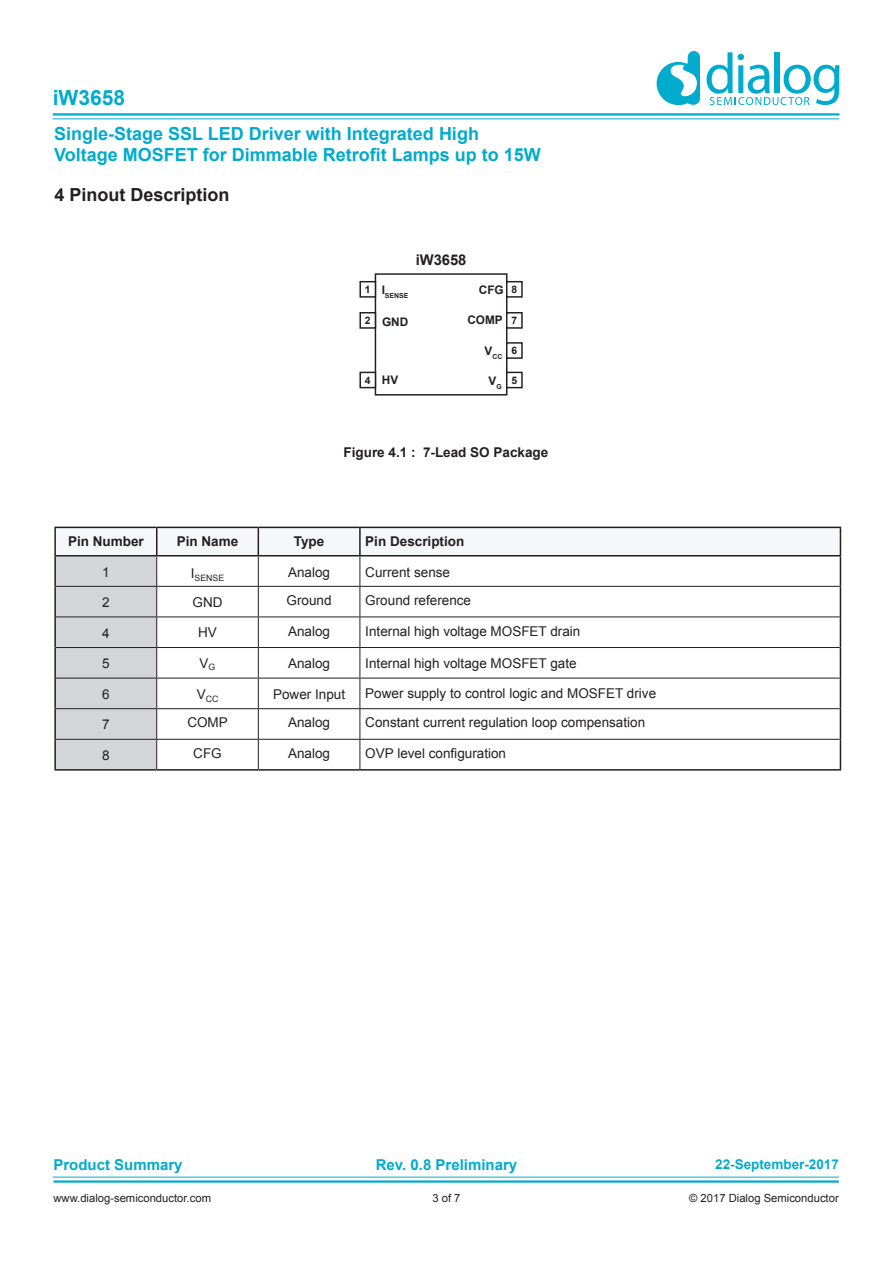
<style>
.page{position:relative;width:893px;height:1263px;background:#fff}
.page>*{position:absolute;margin:0;border:0;box-sizing:border-box;transform-origin:0 0}
.t1{font:700 21px "Arial";color:#00abcd}
.t2{font:700 18px/21.6px "Arial";color:#00abcd}
.t3{font:700 18px "Arial";color:#231f20}
.t4{font:700 15px "Arial";color:#00abcd}
.t5{font:700 14.7px "Arial";color:#231f20}
.Table_Left{font:13.5px "Arial";color:#231f20}
.Table_Head_02{font:700 13.5px "Arial";color:#231f20}
.Table_Center{font:13.5px "Arial";color:#231f20}
.Table_Body_Text{font:13.5px "Arial";color:#231f20}
.t6{font:700 13.5px "Arial";color:#00abcd}
.t7{font:700 11.85px "Arial";color:#231f20}
.t8{font:11.25px "Arial";color:#231f20}
.t9{font:700 10.35px "Arial";color:#231f20}
.Table_Center-2{font:8.7px "Arial";color:#231f20}
.t10{font:700 6.9px "Arial";color:#231f20}
</style>
<div class="page">
<hr style="left:53px;top:113px;width:786px;height:3px;background:#00abcd">
<hr style="left:53px;top:1180px;width:786px;height:3px;background:#00abcd">
<hr style="left:53px;top:118px;width:786px;height:1px;background:#00abcd">
<hr style="left:53px;top:1177px;width:786px;height:1px;background:#00abcd">
<svg style="left:657px;top:51px;width:43px;height:54px"></svg>
<svg style="left:706px;top:52px;width:133px;height:53px"></svg>
<hr style="left:54px;top:556px;width:2px;height:30px;background:#231f20">
<hr style="left:54px;top:586px;width:2px;height:31px;background:#231f20">
<hr style="left:54px;top:617px;width:2px;height:30px;background:#231f20">
<hr style="left:54px;top:678px;width:2px;height:31px;background:#231f20">
<hr style="left:54px;top:709px;width:2px;height:30px;background:#231f20">
<hr style="left:54px;top:739px;width:2px;height:30px;background:#231f20">
<hr style="left:54px;top:769px;width:103px;height:2px;background:#231f20">
<hr style="left:157px;top:769px;width:101px;height:2px;background:#231f20">
<hr style="left:258px;top:769px;width:102px;height:2px;background:#231f20">
<hr style="left:360px;top:769px;width:481px;height:2px;background:#231f20">
<hr style="left:54px;top:647px;width:2px;height:31px;background:#231f20">
<hr style="left:54px;top:527px;width:103px;height:1px;background:#231f20">
<hr style="left:54px;top:528px;width:2px;height:27px;background:#231f20">
<svg style="left:55px;top:527px;width:786px;height:243px"></svg>
<hr style="left:54px;top:555px;width:103px;height:1px;background:#231f20">
<hr style="left:157px;top:555px;width:101px;height:1px;background:#231f20">
<hr style="left:258px;top:555px;width:102px;height:1px;background:#231f20">
<hr style="left:360px;top:555px;width:481px;height:1px;background:#231f20">
<div style="left:375px;top:273px;width:132px;height:122px;border:1px solid #231f20"></div>
<div style="left:359px;top:281px;width:17px;height:17px;border:1px solid #231f20"></div>
<div style="left:359px;top:312px;width:17px;height:17px;border:1px solid #231f20"></div>
<div style="left:506px;top:312px;width:17px;height:17px;border:1px solid #231f20"></div>
<div style="left:506px;top:281px;width:17px;height:17px;border:1px solid #231f20"></div>
<div style="left:506px;top:342px;width:17px;height:17px;border:1px solid #231f20"></div>
<div style="left:359px;top:372px;width:17px;height:16px;border:1px solid #231f20"></div>
<div style="left:506px;top:372px;width:17px;height:16px;border:1px solid #231f20"></div>
<h1 class="t1" style="left:53px;top:84px;width:74px">iW3658</h1>
<h2 class="t2" style="left:54px;top:123px;width:488px">Single-Stage SSL LED Driver with Integrated High<br>Voltage MOSFET for Dimmable Retrofit Lamps up to 15W</h2>
<p class="t3" style="left:54px;top:182px;width:177px">4 Pinout Description</p>
<p class="t5" style="left:416px;top:250px;width:52px">iW3658</p>
<p class="t9" style="left:365px;top:282px;width:7px">1</p>
<p class="t9" style="left:365px;top:313px;width:7px">2</p>
<p class="t9" style="left:511px;top:313px;width:7px">7</p>
<p class="t9" style="left:511px;top:282px;width:7px">8</p>
<p class="t10" style="left:382px;top:291px;width:28px"><sup>I</sup>SENSE</p>
<p class="t7" style="left:479px;top:282px;width:26px">CFG</p>
<p class="t7" style="left:382px;top:313px;width:28px">GND</p>
<p class="t7" style="left:467px;top:312px;width:37px">COMP</p>
<p class="t10" style="left:484px;top:352px;width:19px"><sup>V</sup>CC</p>
<p class="t9" style="left:511px;top:344px;width:7px">6</p>
<p class="t7" style="left:382px;top:372px;width:18px">HV</p>
<p class="t9" style="left:365px;top:373px;width:7px">4</p>
<p class="t7" style="left:489px;top:373px;width:9px">V</p>
<p class="t9" style="left:511px;top:373px;width:7px">5</p>
<p class="t10" style="left:496px;top:382px;width:7px">G</p>
<p class="Table_Head_02" style="left:343px;top:443px;width:206px">Figure 4.1 : 7-Lead SO Package</p>
<p class="Table_Head_02" style="left:68px;top:532px;width:77px">Pin Number</p>
<p class="Table_Head_02" style="left:177px;top:532px;width:63px">Pin Name</p>
<p class="Table_Head_02" style="left:294px;top:532px;width:32px">Type</p>
<p class="Table_Head_02" style="left:365px;top:532px;width:101px">Pin Description</p>
<p class="Table_Body_Text" style="left:102px;top:563px;width:9px">1</p>
<p class="Table_Center-2" style="left:191px;top:572px;width:35px"><sup>I</sup>SENSE</p>
<p class="Table_Center" style="left:288px;top:563px;width:44px">Analog</p>
<p class="Table_Left" style="left:365px;top:563px;width:86px">Current sense</p>
<p class="Table_Body_Text" style="left:102px;top:593px;width:9px">2</p>
<p class="Table_Center" style="left:193px;top:593px;width:31px">GND</p>
<p class="Table_Center" style="left:287px;top:591px;width:47px">Ground</p>
<p class="Table_Left" style="left:365px;top:591px;width:107px">Ground reference</p>
<p class="Table_Body_Text" style="left:102px;top:624px;width:9px">4</p>
<p class="Table_Center" style="left:198px;top:623px;width:20px">HV</p>
<p class="Table_Center" style="left:288px;top:622px;width:44px">Analog</p>
<p class="Table_Left" style="left:365px;top:622px;width:217px">Internal high voltage MOSFET drain</p>
<p class="Table_Body_Text" style="left:102px;top:655px;width:9px">5</p>
<p class="Table_Body_Text" style="left:200px;top:654px;width:17px">V<sub>G</sub></p>
<p class="Table_Body_Text" style="left:288px;top:654px;width:44px">Analog</p>
<p class="Table_Body_Text" style="left:365px;top:654px;width:213px">Internal high voltage MOSFET gate</p>
<p class="Table_Body_Text" style="left:102px;top:685px;width:9px">6</p>
<p class="Table_Center-2" style="left:197px;top:693px;width:23px"><sup>V</sup>CC</p>
<p class="Table_Center" style="left:273px;top:685px;width:74px">Power Input</p>
<p class="Table_Left" style="left:365px;top:685px;width:292px">Power supply to control logic and MOSFET drive</p>
<p class="Table_Body_Text" style="left:102px;top:716px;width:9px">7</p>
<p class="Table_Center" style="left:187px;top:714px;width:42px">COMP</p>
<p class="Table_Center" style="left:288px;top:714px;width:44px">Analog</p>
<p class="Table_Left" style="left:365px;top:714px;width:281px">Constant current regulation loop compensation</p>
<p class="Table_Body_Text" style="left:102px;top:746px;width:9px">8</p>
<p class="Table_Center" style="left:193px;top:744px;width:30px">CFG</p>
<p class="Table_Center" style="left:288px;top:744px;width:44px">Analog</p>
<p class="Table_Left" style="left:365px;top:744px;width:142px">OVP level configuration</p>
<p class="t4" style="left:53px;top:1154px;width:131px">Product Summary</p>
<p class="t4" style="left:376px;top:1154px;width:143px">Rev. 0.8 Preliminary</p>
<p class="t8" style="left:53px;top:1190px;width:159px">www.dialog-semiconductor.com</p>
<p class="t8" style="left:432px;top:1190px;width:30px">3 of 7</p>
<p class="t8" style="left:689px;top:1190px;width:151px">© 2017 Dialog Semiconductor</p>
<p class="t6" style="left:715px;top:1155px;width:125px">22-September-2017</p>
</div>
